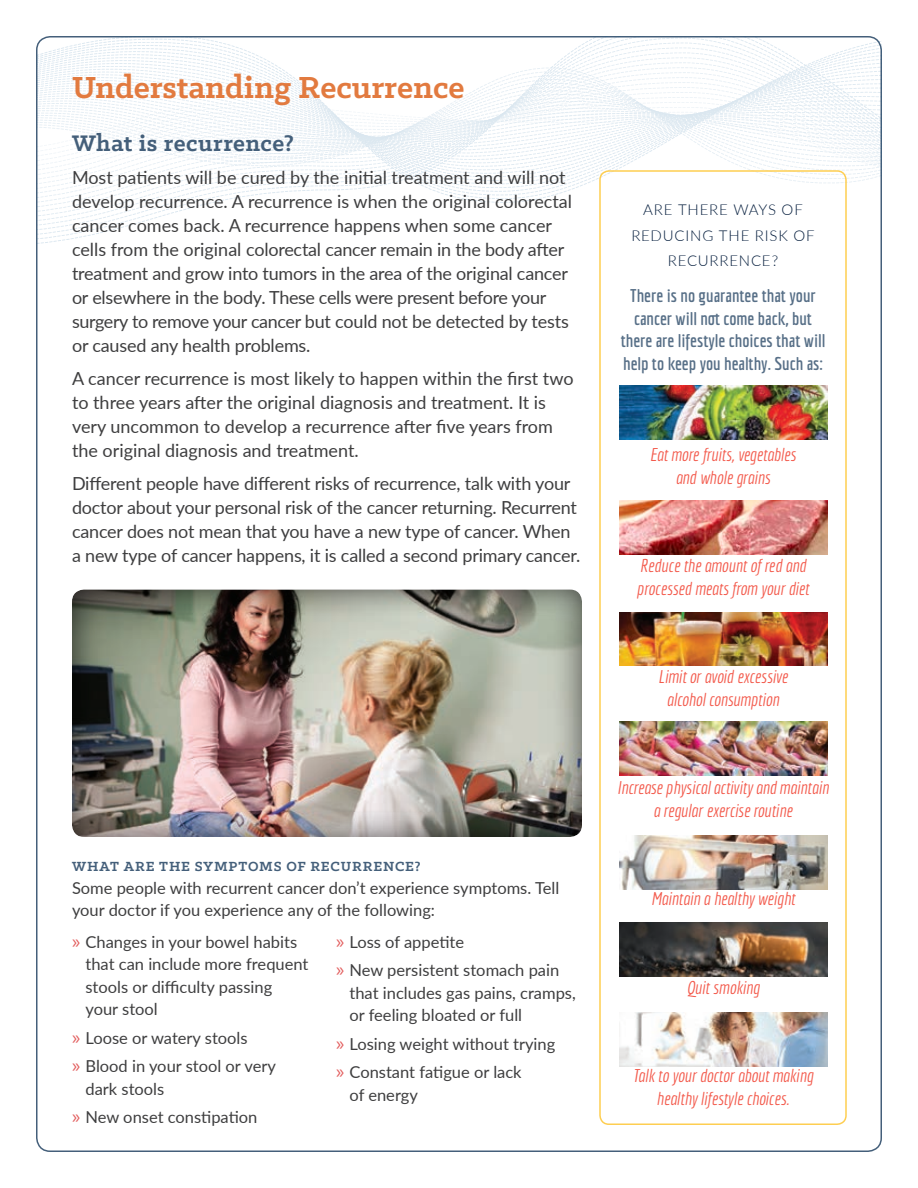
<style>
.page{position:relative;width:918px;height:1188px;background:#fff}
.page>*{position:absolute;margin:0;border:0;box-sizing:border-box;transform-origin:0 0}
.Major_head{font:700 34.5px "Klinic Slab";color:#e27a3f}
.Subhead_-_level_1{font:700 25.5px "Klinic Slab";letter-spacing:.02em;color:#445f7a}
.Body{font:18px/24px "Lato";letter-spacing:-.01em;color:#3e3e3f}
.Bullet{font:italic 18px/22.5px "Economica";color:#f35a4c;text-align:center}
.Body-2{font:700 18px/22.5px "Economica";color:#576f87;text-align:center}
.Body-3{font:16.5px/22.5px "Lato";color:#3e3e3f}
.Subhead_-_Level_2{font:300 15px/25.5px "Lato";letter-spacing:.055em;color:#092140;text-align:center}
.Subhead_-_Level_2-2{font:700 15px "Klinic Slab";letter-spacing:.06em;color:#445f7a}
.s1{font-family:"Myriad Pro";font-size:19.5px;color:#e25b5b}
</style>
<div class="page">
<svg style="left:38px;top:36px;width:844px;height:211px"></svg>
<div style="left:599px;top:170px;width:248px;height:955px;border:2px solid #fece51;border-radius:9px"></div>
<img style="left:619px;top:385px;width:209px;height:54px">
<img style="left:619px;top:500px;width:209px;height:54px">
<img style="left:619px;top:612px;width:209px;height:54px">
<img style="left:619px;top:722px;width:209px;height:54px">
<img style="left:619px;top:835px;width:209px;height:54px">
<img style="left:619px;top:922px;width:209px;height:54px">
<img style="left:619px;top:1012px;width:209px;height:54px">
<div style="left:70px;top:588px;width:514px;height:250px;background:#231f20;opacity:.75"></div>
<p class="Major_head" style="left:72px;top:65px;width:394px">Understanding Recurrence</p>
<p class="Subhead_-_level_1" style="left:72px;top:126px;width:223px">What is recurrence?</p>
<p class="Body" style="left:72px;top:165px;width:502px">Most patients will be cured by the initial treatment and will not develop recurrence. A recurrence is when the original colorectal cancer comes back. A recurrence happens when some cancer cells from the original colorectal cancer remain in the body after treatment and grow into tumors in the area of the original cancer or elsewhere in the body. These cells were present before your surgery to remove your cancer but could not be detected by tests or caused any health problems.</p>
<p class="Body" style="left:72px;top:366px;width:503px">A cancer recurrence is most likely to happen within the first two to three years after the original diagnosis and treatment. It is very uncommon to develop a recurrence after five years from the original diagnosis and treatment.</p>
<p class="Body" style="left:72px;top:471px;width:510px">Different people have different risks of recurrence, talk with your doctor about your personal risk of the cancer returning. Recurrent cancer does not mean that you have a new type of cancer. When a new type of cancer happens, it is called a second primary cancer.</p>
<p class="Subhead_-_Level_2-2" style="left:72px;top:857px;width:350px">WHAT ARE THE SYMPTOMS OF RECURRENCE?</p>
<p class="Body-3" style="left:72px;top:876px;width:489px">Some people with recurrent cancer don’t experience symptoms. Tell your doctor if you experience any of the following:</p>
<p class="Body-3" style="left:86px;top:930px;width:225px;text-indent:-14px"><span class="s1">»</span> Changes in your bowel habits that can include more frequent stools or difficulty passing your stool</p>
<p class="Body-3" style="left:72px;top:1026px;width:177px"><span class="s1">»</span> Loose or watery stools</p>
<p class="Body-3" style="left:86px;top:1054px;width:192px;text-indent:-14px"><span class="s1">»</span> Blood in your stool or very dark stools</p>
<p class="Body-3" style="left:72px;top:1105px;width:187px"><span class="s1">»</span> New onset constipation</p>
<p class="Body-3" style="left:336px;top:930px;width:130px"><span class="s1">»</span> Loss of appetite</p>
<p class="Body-3" style="left:350px;top:958px;width:228px;text-indent:-14px"><span class="s1">»</span> New persistent stomach pain that includes gas pains, cramps, or feeling bloated or full</p>
<p class="Body-3" style="left:336px;top:1032px;width:221px"><span class="s1">»</span> Losing weight without trying</p>
<p class="Body-3" style="left:350px;top:1060px;width:174px;text-indent:-14px"><span class="s1">»</span> Constant fatigue or lack of energy</p>
<p class="Subhead_-_Level_2" style="left:631px;top:197px;width:185px">ARE THERE WAYS OF<br>REDUCING THE RISK OF<br>RECURRENCE?</p>
<p class="Body-2" style="left:621px;top:284px;width:206px">There is no guarantee that your cancer will not come back, but there are lifestyle choices that will help to keep you healthy. Such as:</p>
<p class="Bullet" style="left:650px;top:444px;width:148px">Eat more fruits, vegetables and whole grains</p>
<p class="Bullet" style="left:637px;top:555px;width:174px;text-align:left">Reduce the amount of red and processed meats from your diet</p>
<p class="Bullet" style="left:658px;top:666px;width:131px">Limit or avoid excessive alcohol consumption</p>
<p class="Bullet" style="left:617px;top:777px;width:213px">Increase physical activity and maintain a regular exercise routine</p>
<p class="Bullet" style="left:651px;top:888px;width:145px">Maintain a healthy weight</p>
<p class="Bullet" style="left:686px;top:976px;width:75px">Quit smoking</p>
<p class="Bullet" style="left:633px;top:1065px;width:182px">Talk to your doctor about making healthy lifestyle choices.</p>
</div>
